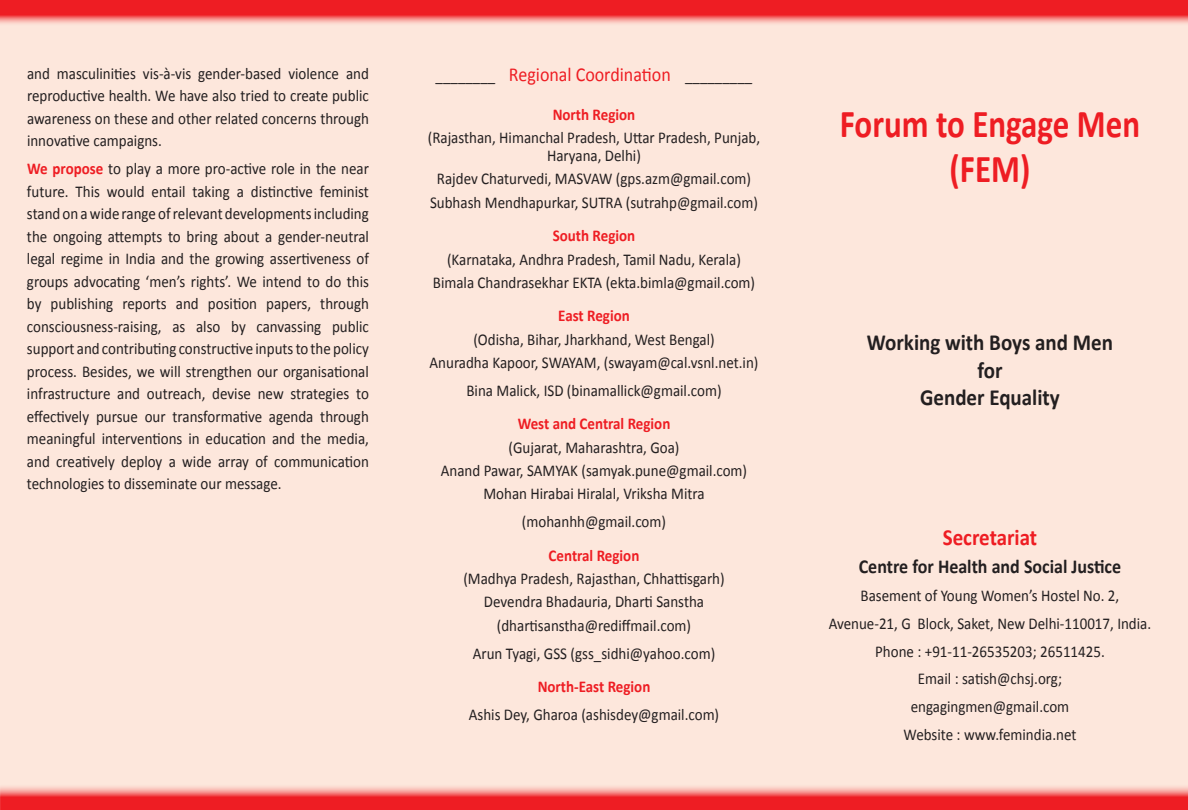
<style>
.page{position:relative;width:1188px;height:810px;background:#fde7dc}
.page>*{position:absolute;margin:0;border:0;box-sizing:border-box;transform-origin:0 0}
.t1{font:700 39.6px/45px "Calibri";color:#ee1d23;text-align:center;scale:.83 1}
.t2{font:700 23.1px/27.9px "Calibri";color:#231f20;text-align:center;scale:.91 1}
.t3{font:700 23.1px "Calibri";color:#ee1d23;scale:.91 1}
.t4{font:19.8px "Calibri";color:#ee1d23;scale:.91 1}
.t5{font:700 19.8px "Calibri";color:#231f20;scale:.91 1}
.t6{font:16.5px/22.5px "Calibri";color:#231f20;text-align:center;scale:.91 1}
.t7{font:700 16.5px "Calibri";color:#ee1d23;scale:.91 1}
.s1{font-weight:700;color:#ee1d23}
.s2{font-size:16.5px;color:#231f20}
</style>
<div class="page">
<svg style="left:1px;top:786px;width:1187px;height:24px;background:#f15455"></svg>
<svg style="left:0;top:0;width:1188px;height:24px;background:#f1484b"></svg>
<p class="t6" style="left:27px;top:62px;width:377px;text-align:justify">and masculinities vis-à-vis gender-based violence and reproductive health. We have also tried to create public awareness on these and other related concerns through innovative campaigns.</p>
<p class="t6" style="left:27px;top:157px;width:377px;text-align:justify"><span class="s1">We propose</span> to play a more pro-active role in the near future. This would entail taking a distinctive feminist stand on a wide range of relevant developments including the ongoing attempts to bring about a gender-neutral legal regime in India and the growing assertiveness of groups advocating ‘men’s rights’. We intend to do this by publishing reports and position papers, through consciousness-raising, as also by canvassing public support and contributing constructive inputs to the policy process. Besides, we will strengthen our organisational infrastructure and outreach, devise new strategies to effectively pursue our transformative agenda through meaningful interventions in education and the media, and creatively deploy a wide array of communication technologies to disseminate our message.</p>
<p class="t4" style="left:436px;top:62px;width:350px"><span class="s2">________</span> Regional Coordination <span class="s2">_________</span></p>
<p class="t7" style="left:553px;top:104px;width:92px">North Region</p>
<p class="t6" style="left:428px;top:129px;width:367px;line-height:18px">(Rajasthan, Himanchal Pradesh, Uttar Pradesh, Punjab,<br>Haryana, Delhi)</p>
<p class="t6" style="left:430px;top:167px;width:362px;line-height:23.4px">Rajdev Chaturvedi, MASVAW (gps.azm@gmail.com)<br>Subhash Mendhapurkar, SUTRA (sutrahp@gmail.com)</p>
<p class="t7" style="left:553px;top:225px;width:92px">South Region</p>
<p class="t6" style="left:433px;top:247px;width:356px;line-height:23.4px">(Karnataka, Andhra Pradesh, Tamil Nadu, Kerala)<br>Bimala Chandrasekhar EKTA (ekta.bimla@gmail.com)</p>
<p class="t7" style="left:558px;top:305px;width:80px">East Region</p>
<p class="t6" style="left:430px;top:328px;width:363px;line-height:23.4px">(Odisha, Bihar, Jharkhand, West Bengal)<br>Anuradha Kapoor, SWAYAM, (swayam@cal.vsnl.net.in)</p>
<p class="t6" style="left:466px;top:379px;width:282px">Bina Malick, ISD (binamallick@gmail.com)</p>
<p class="t7" style="left:518px;top:413px;width:169px">West and Central Region</p>
<p class="t6" style="left:441px;top:436px;width:338px;line-height:23.4px">(Gujarat, Maharashtra, Goa)<br>Anand Pawar, SAMYAK (samyak.pune@gmail.com)<br>Mohan Hirabai Hiralal, Vriksha Mitra</p>
<p class="t6" style="left:522px;top:511px;width:160px">(mohanhh@gmail.com)</p>
<p class="t7" style="left:549px;top:545px;width:101px">Central Region</p>
<p class="t6" style="left:463px;top:567px;width:289px;line-height:23.4px">(Madhya Pradesh, Rajasthan, Chhattisgarh)<br>Devendra Bhadauria, Dharti Sanstha (dhartisanstha@rediffmail.com)</p>
<p class="t6" style="left:473px;top:642px;width:268px">Arun Tyagi, GSS (gss_sidhi@yahoo.com)</p>
<p class="t7" style="left:538px;top:676px;width:125px">North-East Region</p>
<p class="t6" style="left:469px;top:703px;width:277px">Ashis Dey, Gharoa (ashisdey@gmail.com)</p>
<h1 class="t1" style="left:840px;top:102px;width:363px">Forum to Engage Men (FEM)</h1>
<h2 class="t2" style="left:867px;top:328px;width:272px">Working with Boys and Men for<br>Gender Equality</h2>
<h2 class="t3" style="left:943px;top:523px;width:105px">Secretariat</h2>
<p class="t5" style="left:859px;top:554px;width:290px">Centre for Health and Social Justice</p>
<p class="t6" style="left:829px;top:581px;width:356px;line-height:27.9px">Basement of Young Women’s Hostel No. 2, Avenue-21, G Block, Saket, New Delhi-110017, India.<br>Phone : +91-11-26535203; 26511425.<br>Email : satish@chsj.org;<br>engagingmen@gmail.com<br>Website : www.femindia.net</p>
</div>
